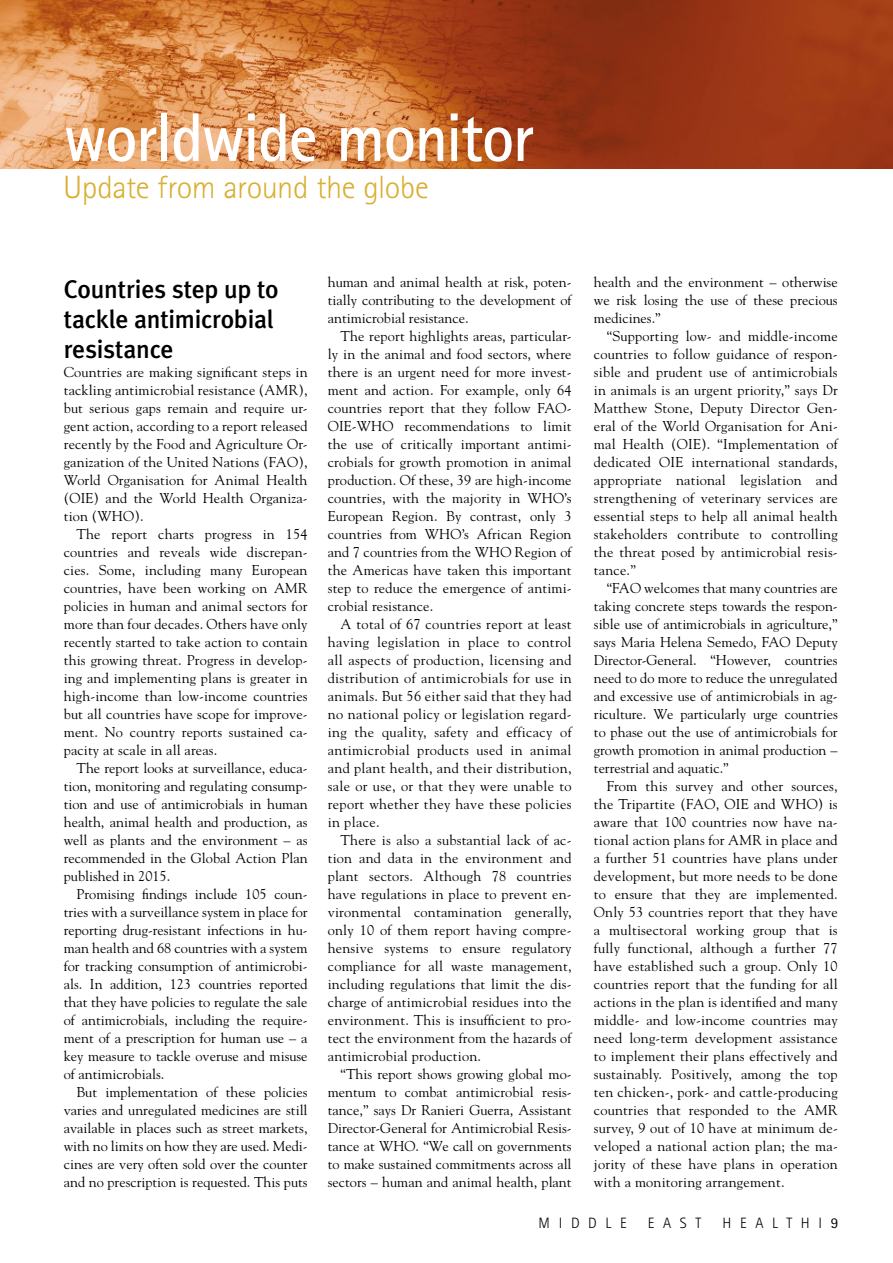
<style>
.page{position:relative;width:893px;height:1263px;background:#fff}
.page>*{position:absolute;margin:0;border:0;box-sizing:border-box;transform-origin:0 0}
.t1{font:700 68.7px "Rotis Sans Serif";letter-spacing:-.02em;color:#fff;scale:.93 1}
.t2{font:300 32.25px "Rotis Sans Serif";letter-spacing:-.01em;color:#d9af34}
.t3{font:500 25.5px/30px "Meta Plus";letter-spacing:-.01em;color:#000}
.t4{font:300 15px "Rotis Sans Serif";letter-spacing:.58em;color:#000}
.t5{font:14.25px/18px "Goudy";letter-spacing:.005em;color:#000;text-align:justify}
.s1{font-weight:400}
</style>
<div class="page">
<img style="left:0;top:0;width:893px;height:169px">
<h1 class="t1" style="left:63px;top:94px;width:508px">worldwide monitor</h1>
<h2 class="t2" style="left:63px;top:169px;width:367px">Update from around the globe</h2>
<h3 class="t3" style="left:64px;top:274px;width:216px">Countries step up to tackle antimicrobial resistance</h3>
<p class="t5" style="left:64px;top:363px;width:245px">Countries are making significant steps in tackling antimicrobial resistance (AMR), but serious gaps remain and require ur&shy;gent action, according to a report released recently by the Food and Agriculture Or&shy;ganization of the United Nations (FAO), World Organisation for Animal Health (OIE) and the World Health Organiza&shy;tion (WHO).</p>
<p class="t5" style="left:64px;top:525px;width:245px;text-indent:13px">The report charts progress in 154 countries and reveals wide discrepan&shy;cies. Some, including many European countries, have been working on AMR policies in human and animal sectors for more than four decades. Others have only recently started to take action to contain this growing threat. Progress in develop&shy;ing and implementing plans is greater in high-income than low-income countries but all countries have scope for improve&shy;ment. No country reports sustained ca&shy;pacity at scale in all areas.</p>
<p class="t5" style="left:64px;top:759px;width:245px;text-indent:13px">The report looks at surveillance, educa&shy;tion, monitoring and regulating consump&shy;tion and use of antimicrobials in human health, animal health and production, as well as plants and the environment – as recommended in the Global Action Plan published in 2015.</p>
<p class="t5" style="left:64px;top:885px;width:245px;text-indent:13px">Promising findings include 105 coun&shy;tries with a surveillance system in place for reporting drug-resistant infections in hu&shy;man health and 68 countries with a system for tracking consumption of antimicrobi&shy;als. In addition, 123 countries reported that they have policies to regulate the sale of antimicrobials, including the require&shy;ment of a prescription for human use – a key measure to tackle overuse and misuse of antimicrobials.</p>
<p class="t5" style="left:64px;top:1083px;width:245px;text-indent:13px">But implementation of these policies varies and unregulated medicines are still available in places such as street markets, with no limits on how they are used. Medi&shy;cines are very often sold over the counter and no prescription is requested. This puts</p>
<p class="t5" style="left:328px;top:273px;width:245px">human and animal health at risk, poten&shy;tially contributing to the development of antimicrobial resistance.</p>
<p class="t5" style="left:328px;top:327px;width:245px;text-indent:13px">The report highlights areas, particular&shy;ly in the animal and food sectors, where there is an urgent need for more invest&shy;ment and action. For example, only 64 countries report that they follow FAO-OIE-WHO recommendations to limit the use of critically important antimi&shy;crobials for growth promotion in animal production. Of these, 39 are high-income countries, with the majority in WHO’s European Region. By contrast, only 3 countries from WHO’s African Region and 7 countries from the WHO Region of the Americas have taken this important step to reduce the emergence of antimi&shy;crobial resistance.</p>
<p class="t5" style="left:328px;top:615px;width:245px;text-indent:13px">A total of 67 countries report at least having legislation in place to control all aspects of production, licensing and distribution of antimicrobials for use in animals. But 56 either said that they had no national policy or legislation regard&shy;ing the quality, safety and efficacy of antimicrobial products used in animal and plant health, and their distribution, sale or use, or that they were unable to report whether they have these policies in place.</p>
<p class="t5" style="left:328px;top:831px;width:245px;text-indent:13px">There is also a substantial lack of ac&shy;tion and data in the environment and plant sectors. Although 78 countries have regulations in place to prevent en&shy;vironmental contamination generally, only 10 of them report having compre&shy;hensive systems to ensure regulatory compliance for all waste management, including regulations that limit the dis&shy;charge of antimicrobial residues into the environment. This is insufficient to pro&shy;tect the environment from the hazards of antimicrobial production.</p>
<p class="t5" style="left:328px;top:1065px;width:245px;text-indent:13px">“This report shows growing global mo&shy;mentum to combat antimicrobial resis&shy;tance,” says Dr Ranieri Guerra, Assistant Director-General for Antimicrobial Resis&shy;tance at WHO. “We call on governments to make sustained commitments across all sectors – human and animal health, plant</p>
<p class="t5" style="left:594px;top:273px;width:245px">health and the environment – otherwise we risk losing the use of these precious medicines.”</p>
<p class="t5" style="left:594px;top:327px;width:245px;text-indent:13px">“Supporting low- and middle-income countries to follow guidance of respon&shy;sible and prudent use of antimicrobials in animals is an urgent priority,” says Dr Matthew Stone, Deputy Director Gen&shy;eral of the World Organisation for Ani&shy;mal Health (OIE). “Implementation of dedicated OIE international standards, appropriate national legislation and strengthening of veterinary services are essential steps to help all animal health stakeholders contribute to controlling the threat posed by antimicrobial resis&shy;tance.”</p>
<p class="t5" style="left:594px;top:579px;width:245px;text-indent:13px">“FAO welcomes that many countries are taking concrete steps towards the respon&shy;sible use of antimicrobials in agriculture,” says Maria Helena Semedo, FAO Deputy Director-General. “However, countries need to do more to reduce the unregulated and excessive use of antimicrobials in ag&shy;riculture. We particularly urge countries to phase out the use of antimicrobials for growth promotion in animal production – terrestrial and aquatic.”</p>
<p class="t5" style="left:594px;top:777px;width:245px;text-indent:13px">From this survey and other sources, the Tripartite (FAO, OIE and WHO) is aware that 100 countries now have na&shy;tional action plans for AMR in place and a further 51 countries have plans under development, but more needs to be done to ensure that they are implemented.<br>Only 53 countries report that they have a multisectoral working group that is fully functional, although a further 77 have established such a group. Only 10 countries report that the funding for all actions in the plan is identified and many middle- and low-income countries may need long-term development assistance to implement their plans effectively and sustainably. Positively, among the top ten chicken-, pork- and cattle-producing countries that responded to the AMR survey, 9 out of 10 have at minimum de&shy;veloped a national action plan; the ma&shy;jority of these have plans in operation with a monitoring arrangement.</p>
<p class="t4" style="left:539px;top:1214px;width:90px">MIDDLE</p>
<p class="t4" style="left:648px;top:1214px;width:55px">EAST</p>
<p class="t4" style="left:722px;top:1214px;width:117px">HEALTHI<span class="s1">9</span></p>
</div>
